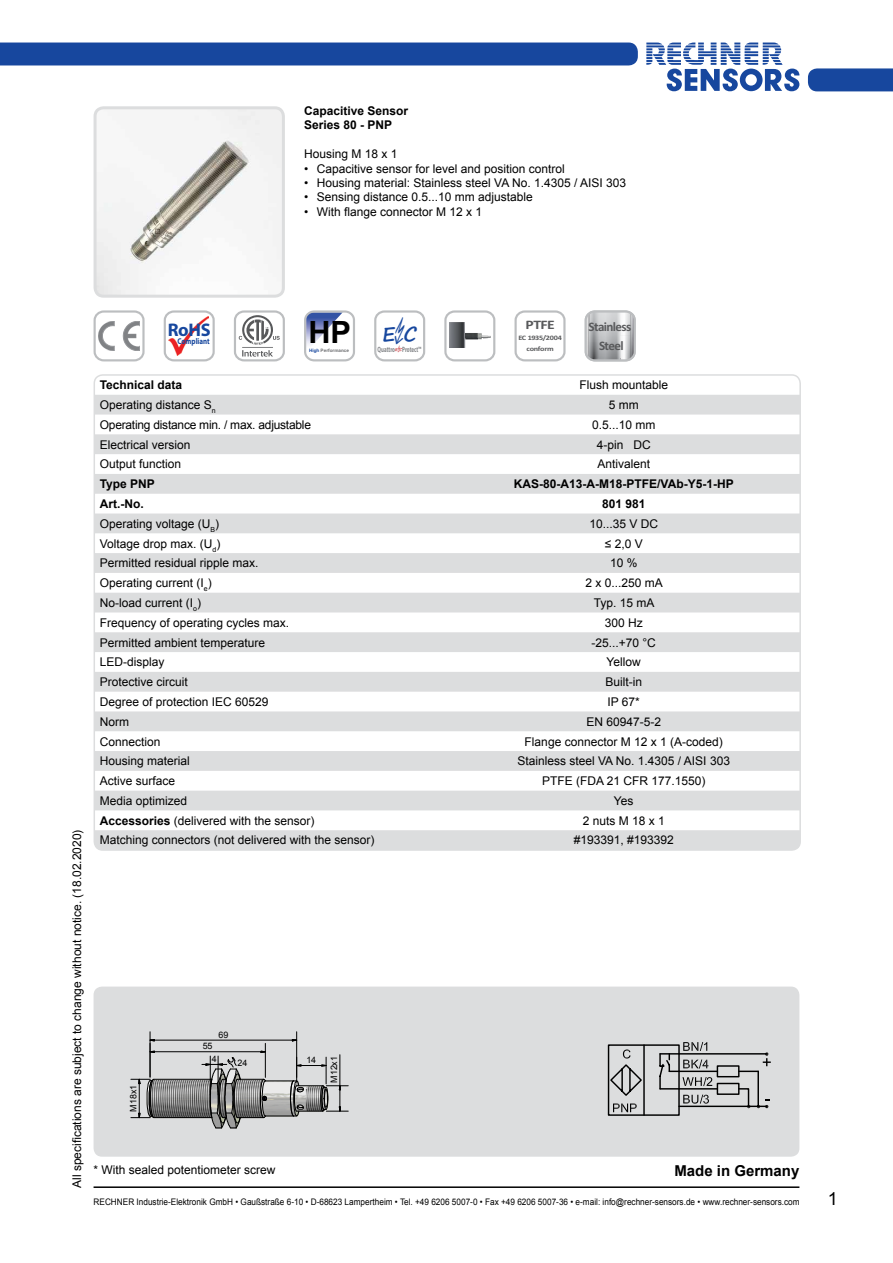
<style>
.page{position:relative;width:893px;height:1263px;background:#fff}
.page>*{position:absolute;margin:0;border:0;box-sizing:border-box;transform-origin:0 0}
.t1{font:700 30.75px "Arial";color:#000}
.t2{font:700 19.65px "Segoe Print";color:#17479e}
.t3{font:700 18.3px "Myriad Pro";color:#17479e}
.t4{font:18px "Arial";color:#000}
.t5{font:700 15px "Arial";color:#000}
.t6{font:700 13.05px/18.1px "Calibri";letter-spacing:-.045em;color:#58595b;text-align:center}
.t7{font:700 13.05px "Calibri";letter-spacing:-.045em;color:#58595b;scale:1.2 1}
.t8{font:12px "Arial";color:#000}
.t9{font:700 12px/14.4px "Arial";color:#000}
.t10{font:12px "Arial";letter-spacing:-.02em;color:#000}
.t11{font:9px "Arial";color:#000;scale:.91 1}
.t12{font:8.85px "Arial";letter-spacing:-.01em;color:#000}
.t13{font:700 8.4px "Myriad Pro";color:#17479e;scale:.82 1}
.t14{font:700 7.65px "Myriad Pro";letter-spacing:-.005em;color:#85878a;scale:.64 1}
.t15{font:700 6.75px/10.9px "Calibri";letter-spacing:-.035em;color:#58595b;text-align:center;scale:1.2 1}
.t16{font:700 4.65px "Arial";color:#6d6e71}
.s1{color:#17479e}
.s2{font-family:"Segoe Print";font-size:3.9px;color:#c02026}
.s3{font-weight:700}
</style>
<div class="page">
<svg style="left:646px;top:43px;width:153px;height:48px"></svg>
<div style="left:808px;top:68px;width:85px;height:23px;background:#17479e"></div>
<hr style="left:94px;top:1186px;width:705px;height:2px;background:#000">
<div style="left:0;top:43px;width:638px;height:22px;background:#17479e"></div>
<div style="left:94px;top:986px;width:705px;height:171px;background:#dcddde;border-radius:9px"></div>
<svg style="left:607px;top:1042px;width:164px;height:74px"></svg>
<div style="left:94px;top:310px;width:51px;height:51px;border:2px solid #bcbec0;border-radius:9px"></div>
<svg style="left:98px;top:321px;width:42px;height:30px"></svg>
<div style="left:164px;top:310px;width:51px;height:51px;border:2px solid #bcbec0;border-radius:9px"></div>
<img style="left:168px;top:316px;width:40px;height:40px">
<div style="left:444px;top:310px;width:51px;height:51px;border:2px solid #bcbec0;border-radius:9px"></div>
<img style="left:450px;top:323px;width:40px;height:24px">
<div style="left:234px;top:310px;width:51px;height:51px;border:2px solid #bcbec0;border-radius:9px"></div>
<svg style="left:239px;top:315px;width:41px;height:42px"></svg>
<svg style="left:304px;top:310px;width:51px;height:51px"></svg>
<div style="left:374px;top:310px;width:51px;height:51px;border:2px solid #bcbec0;border-radius:9px"></div>
<div style="left:514px;top:310px;width:52px;height:51px;border:2px solid #bcbec0;border-radius:9px"></div>
<img style="left:98px;top:110px;width:183px;height:184px">
<div style="left:94px;top:106px;width:191px;height:192px;border:3px solid #dcddde;border-radius:9px"></div>
<img style="left:130px;top:1048px;width:168px;height:81px">
<hr style="left:154px;top:1117px;width:58px;height:1px;background:#000">
<hr style="left:154px;top:1079px;width:58px;height:1px;background:#000">
<hr style="left:154px;top:1040px;width:138px;height:1px;background:#000">
<hr style="left:150px;top:1032px;width:1px;height:45px;background:#000">
<hr style="left:296px;top:1032px;width:1px;height:45px;background:#000">
<svg style="left:131px;top:1076px;width:24px;height:45px"></svg>
<svg style="left:147px;top:1050px;width:8px;height:3px"></svg>
<hr style="left:154px;top:1051px;width:107px;height:1px;background:#000">
<hr style="left:150px;top:1043px;width:1px;height:34px;background:#000">
<hr style="left:265px;top:1043px;width:1px;height:34px;background:#000">
<svg style="left:202px;top:1050px;width:146px;height:78px"></svg>
<svg style="left:585px;top:310px;width:51px;height:51px;background:#bfc1c3"></svg>
<svg style="left:94px;top:395px;width:704px;height:453px;fill:#dfdfe0"></svg>
<div style="left:94px;top:374px;width:707px;height:477px;border:2px solid #dcddde;border-radius:9px"></div>
<p class="t9" style="left:304px;top:104px;width:106px">Capacitive Sensor<br>Series 80 - PNP</p>
<p class="t8" style="left:304px;top:146px;width:95px">Housing M 18 x 1</p>
<p class="t8" style="left:304px;top:161px;width:262px">• Capacitive sensor for level and position control</p>
<p class="t8" style="left:304px;top:175px;width:324px">• Housing material: Stainless steel VA No. 1.4305 / AISI 303</p>
<p class="t8" style="left:304px;top:189px;width:230px">• Sensing distance 0.5...10 mm adjustable</p>
<p class="t8" style="left:304px;top:204px;width:180px">• With flange connector M 12 x 1</p>
<h3 class="t3" style="left:168px;top:318px;width:44px">RoHS</h3>
<h1 class="t1" style="left:308px;top:312px;width:44px">HP</h1>
<p class="t16" style="left:309px;top:347px;width:41px"><span class="s1">High</span> Performance</p>
<p class="t14" style="left:378px;top:344px;width:70px">Quattro<span class="s2">E C</span> Protect™</p>
<h2 class="t2" style="left:382px;top:316px;width:36px">E C</h2>
<p class="t13" style="left:178px;top:335px;width:41px">Compliant</p>
<p class="t7" style="left:526px;top:317px;width:26px">PTFE</p>
<p class="t15" style="left:518px;top:332px;width:38px">EC 1935/2004 conform</p>
<p class="t6" style="left:589px;top:318px;width:44px">Stainless<br>Steel</p>
<p class="t8" style="left:69px;top:1188px;width:360px;rotate:-90deg">All specifications are subject to change without notice. (18.02.2020)</p>
<p class="t9" style="left:100px;top:378px;width:84px">Technical data</p>
<p class="t8" style="left:579px;top:377px;width:90px">Flush mountable</p>
<p class="t8" style="left:100px;top:397px;width:117px">Operating distance S<sub>n</sub></p>
<p class="t8" style="left:609px;top:397px;width:31px">5 mm</p>
<p class="t10" style="left:100px;top:417px;width:213px">Operating distance min. / max. adjustable</p>
<p class="t8" style="left:592px;top:417px;width:65px">0.5...10 mm</p>
<p class="t8" style="left:100px;top:436px;width:92px">Electrical version</p>
<p class="t8" style="left:597px;top:436px;width:56px">4-pin DC</p>
<p class="t8" style="left:100px;top:456px;width:83px">Output function</p>
<p class="t8" style="left:597px;top:456px;width:54px">Antivalent</p>
<p class="t9" style="left:100px;top:477px;width:57px">Type PNP</p>
<p class="t9" style="left:514px;top:477px;width:221px">KAS-80-A13-A-M18-PTFE/VAb-Y5-1-HP</p>
<p class="t9" style="left:100px;top:497px;width:45px">Art.-No.</p>
<p class="t9" style="left:602px;top:497px;width:45px">801 981</p>
<p class="t8" style="left:100px;top:516px;width:121px">Operating voltage (U<sub>B</sub>)</p>
<p class="t8" style="left:589px;top:516px;width:70px">10...35 V DC</p>
<p class="t8" style="left:100px;top:535px;width:122px">Voltage drop max. (U<sub>d</sub>)</p>
<p class="t8" style="left:605px;top:535px;width:39px">≤ 2,0 V</p>
<p class="t8" style="left:100px;top:555px;width:160px">Permitted residual ripple max.</p>
<p class="t8" style="left:610px;top:555px;width:29px">10 %</p>
<p class="t8" style="left:100px;top:575px;width:113px">Operating current (I<sub>e</sub>)</p>
<p class="t8" style="left:585px;top:575px;width:79px">2 x 0...250 mA</p>
<p class="t8" style="left:100px;top:595px;width:103px">No-load current (I<sub>o</sub>)</p>
<p class="t8" style="left:594px;top:595px;width:62px">Typ. 15 mA</p>
<p class="t8" style="left:100px;top:615px;width:191px">Frequency of operating cycles max.</p>
<p class="t8" style="left:605px;top:615px;width:40px">300 Hz</p>
<p class="t8" style="left:100px;top:634px;width:167px">Permitted ambient temperature</p>
<p class="t8" style="left:591px;top:634px;width:66px">-25...+70 °C</p>
<p class="t8" style="left:100px;top:654px;width:66px">LED-display</p>
<p class="t8" style="left:607px;top:654px;width:36px">Yellow</p>
<p class="t8" style="left:100px;top:674px;width:90px">Protective circuit</p>
<p class="t8" style="left:605px;top:674px;width:38px">Built-in</p>
<p class="t8" style="left:100px;top:694px;width:170px">Degree of protection IEC 60529</p>
<p class="t8" style="left:607px;top:694px;width:34px">IP 67*</p>
<p class="t8" style="left:100px;top:714px;width:31px">Norm</p>
<p class="t8" style="left:586px;top:714px;width:76px">EN 60947-5-2</p>
<p class="t8" style="left:100px;top:733px;width:62px">Connection</p>
<p class="t8" style="left:525px;top:733px;width:200px">Flange connector M 12 x 1 (A-coded)</p>
<p class="t8" style="left:100px;top:753px;width:92px">Housing material</p>
<p class="t8" style="left:517px;top:753px;width:214px">Stainless steel VA No. 1.4305 / AISI 303</p>
<p class="t8" style="left:100px;top:773px;width:77px">Active surface</p>
<p class="t8" style="left:542px;top:773px;width:165px">PTFE (FDA 21 CFR 177.1550)</p>
<p class="t8" style="left:100px;top:793px;width:89px">Media optimized</p>
<p class="t8" style="left:614px;top:793px;width:21px">Yes</p>
<p class="t8" style="left:100px;top:812px;width:216px"><span class="s3">Accessories</span> (delivered with the sensor)</p>
<p class="t8" style="left:583px;top:812px;width:84px">2 nuts M 18 x 1</p>
<p class="t8" style="left:100px;top:832px;width:276px">Matching connectors (not delivered with the sensor)</p>
<p class="t8" style="left:574px;top:832px;width:102px">#193391, #193392</p>
<p class="t12" style="left:218px;top:1029px;width:12px">69</p>
<p class="t12" style="left:128px;top:1112px;width:28px;rotate:-90deg">M x1</p>
<p class="t12" style="left:128px;top:1104px;width:12px;rotate:-90deg">18</p>
<p class="t12" style="left:203px;top:1040px;width:11px">55</p>
<p class="t12" style="left:212px;top:1053px;width:6px">4</p>
<p class="t12" style="left:238px;top:1057px;width:11px">24</p>
<p class="t8" style="left:94px;top:1161px;width:184px">* With sealed potentiometer screw</p>
<p class="t12" style="left:306px;top:1054px;width:11px">14</p>
<p class="t12" style="left:328px;top:1083px;width:28px;rotate:-90deg">M x1</p>
<p class="t12" style="left:328px;top:1075px;width:11px;rotate:-90deg">12</p>
<p class="t5" style="left:674px;top:1161px;width:127px">Made in Germany</p>
<p class="t11" style="left:94px;top:1196px;width:777px">RECHNER Industrie-Elektronik GmbH • Gaußstraße 6-10 • D-68623 Lampertheim • Tel. +49 6206 5007-0 • Fax +49 6206 5007-36 • e-mail: info@rechner-sensors.de • www.rechner-sensors.com</p>
<h3 class="t4" style="left:828px;top:1187px;width:12px">1</h3>
</div>
